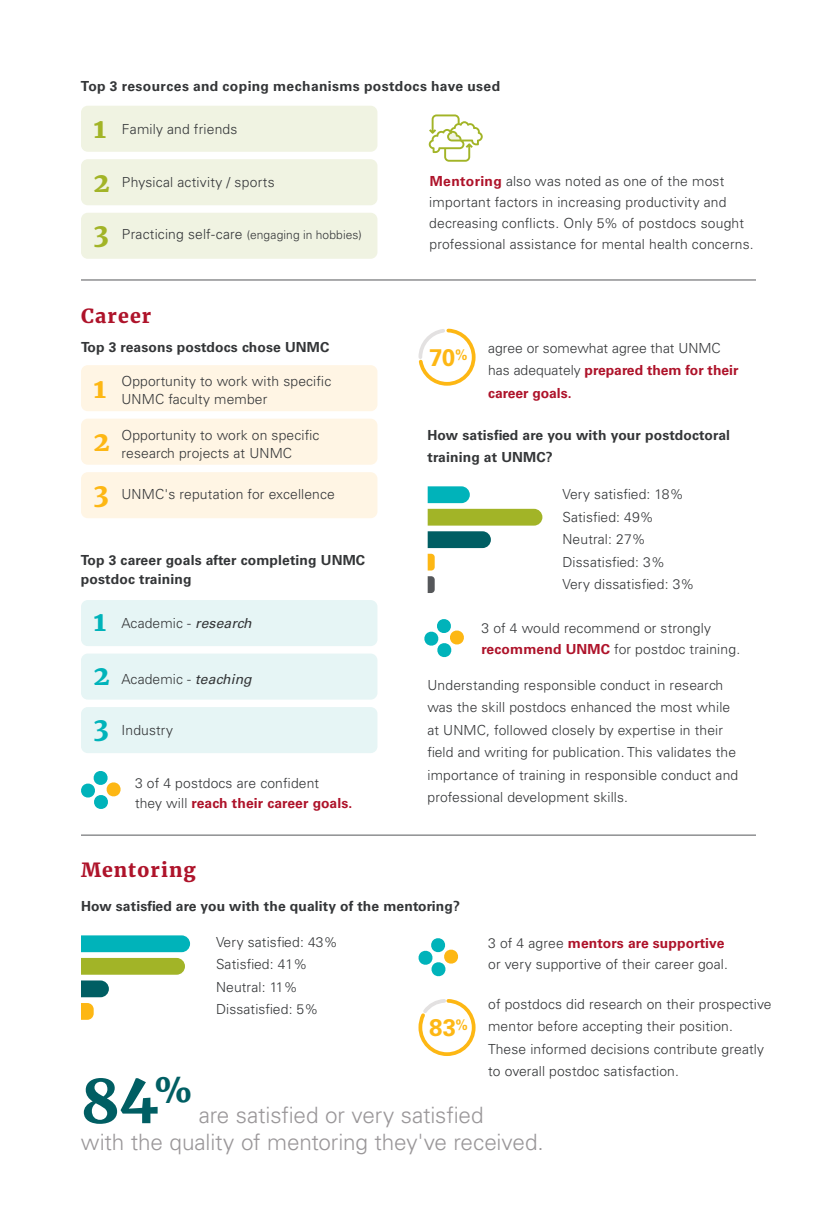
<style>
.page{position:relative;width:837px;height:1215px;background:#fff}
.page>*{position:absolute;margin:0;border:0;box-sizing:border-box;transform-origin:0 0}
.t1{font:900 60px "Merriweather";color:#005e63}
.t2{font:900 27px/52.3px "Merriweather";color:#fdb714}
.t3{font:900 27px/52.3px "Merriweather";color:#a2b427}
.t4{font:900 27px/54px "Merriweather";color:#00b3ba}
.t5{font:700 24px "Univers LT Std";color:#fdb714}
.t6{font:300 22.5px/27px "Univers LT Std";letter-spacing:-.005em;color:#9a9799}
.t7{font:900 19.5px "Merriweather";letter-spacing:.055em;color:#ae132a}
.Body_Copy{font:300 13.8px/22.5px "Univers LT Std";letter-spacing:.01em;color:#343638}
.t8{font:700 13.8px/19.5px "Univers LT Std";letter-spacing:.01em;color:#343638}
.s1{font-weight:700;color:#ae132a}
.s2{font-size:12px}
.s3{font-weight:400;font-style:italic}
</style>
<div class="page">
<div style="left:81px;top:365px;width:296px;height:46px;background:#fff5e4;border-radius:7px"></div>
<div style="left:81px;top:419px;width:296px;height:46px;background:#fff5e4;border-radius:7px"></div>
<div style="left:81px;top:472px;width:296px;height:46px;background:#fff5e4;border-radius:7px"></div>
<div style="left:81px;top:106px;width:296px;height:46px;background:#f0f3e2;border-radius:7px"></div>
<div style="left:81px;top:159px;width:296px;height:46px;background:#f0f3e2;border-radius:7px"></div>
<div style="left:81px;top:213px;width:296px;height:46px;background:#f0f3e2;border-radius:7px"></div>
<div style="left:81px;top:600px;width:296px;height:46px;background:#e6f5f5;border-radius:7px"></div>
<div style="left:81px;top:654px;width:296px;height:46px;background:#e6f5f5;border-radius:7px"></div>
<div style="left:81px;top:707px;width:296px;height:46px;background:#e6f5f5;border-radius:7px"></div>
<hr style="left:81px;top:835px;width:675px;height:1px;background:#55575a">
<hr style="left:81px;top:280px;width:675px;height:1px;background:#55575a">
<svg style="left:424px;top:619px;width:40px;height:39px"></svg>
<svg style="left:429px;top:114px;width:54px;height:48px"></svg>
<svg style="left:418px;top:999px;width:58px;height:57px"></svg>
<svg style="left:81px;top:771px;width:40px;height:38px"></svg>
<svg style="left:418px;top:938px;width:40px;height:39px"></svg>
<svg style="left:418px;top:328px;width:58px;height:58px"></svg>
<svg style="left:428px;top:486px;width:42px;height:17px"></svg>
<svg style="left:428px;top:509px;width:114px;height:39px"></svg>
<svg style="left:428px;top:554px;width:7px;height:39px"></svg>
<svg style="left:81px;top:935px;width:109px;height:17px;background:#09b5bc"></svg>
<svg style="left:81px;top:958px;width:104px;height:39px"></svg>
<svg style="left:81px;top:1003px;width:13px;height:17px"></svg>
<p class="t8" style="left:81px;top:77px;width:421px">Top 3 resources and coping mechanisms postdocs have used</p>
<p class="Body_Copy" style="left:122px;top:118px;width:117px">Family and friends</p>
<h2 class="t3" style="left:93px;top:102px;width:18px">1<br>2<br>3</h2>
<p class="Body_Copy" style="left:429px;top:171px;width:326px;line-height:21px"><span class="s1">Mentoring</span> also was noted as one of the most important factors in increasing productivity and decreasing conflicts. Only 5% of postdocs sought professional assistance for mental health concerns.</p>
<p class="Body_Copy" style="left:122px;top:170px;width:154px">Physical activity / sports</p>
<p class="Body_Copy" style="left:122px;top:223px;width:241px">Practicing self-care <span class="s2">(engaging in hobbies)</span></p>
<h2 class="t7" style="left:81px;top:302px;width:72px">Career</h2>
<p class="t8" style="left:81px;top:338px;width:250px">Top 3 reasons postdocs chose UNMC</p>
<p class="Body_Copy" style="left:122px;top:373px;width:211px;line-height:18px">Opportunity to work with specific<br>UNMC faculty member</p>
<p class="Body_Copy" style="left:122px;top:426px;width:199px;line-height:18px">Opportunity to work on specific research projects at UNMC</p>
<p class="Body_Copy" style="left:122px;top:483px;width:215px">UNMC's reputation for excellence</p>
<h2 class="t2" style="left:93px;top:361px;width:18px">1<br>2<br>3</h2>
<p class="t8" style="left:81px;top:550px;width:286px">Top 3 career goals after completing UNMC postdoc training</p>
<p class="Body_Copy" style="left:122px;top:612px;width:132px">Academic - <span class="s3">research</span></p>
<h2 class="t4" style="left:93px;top:594px;width:18px">1<br>2</h2>
<h2 class="t4" style="left:93px;top:700px;width:17px">3</h2>
<p class="Body_Copy" style="left:122px;top:668px;width:132px">Academic - <span class="s3">teaching</span></p>
<p class="Body_Copy" style="left:122px;top:719px;width:53px">Industry</p>
<p class="Body_Copy" style="left:135px;top:774px;width:219px;line-height:19.5px">3 of 4 postdocs are confident<br>they will <span class="s1">reach their career goals.</span></p>
<p class="t5" style="left:429px;top:344px;width:40px">70<sup>%</sup></p>
<p class="Body_Copy" style="left:488px;top:337px;width:252px">agree or somewhat agree that UNMC has adequately <span class="s1">prepared them for their career goals.</span></p>
<p class="t8" style="left:428px;top:424px;width:304px;line-height:22.5px">How satisfied are you with your postdoctoral training at UNMC?</p>
<p class="Body_Copy" style="left:563px;top:483px;width:133px">Very satisfied: 18%<br>Satisfied: 49%<br>Neutral: 27%<br>Dissatisfied: 3%<br>Very dissatisfied: 3%</p>
<p class="Body_Copy" style="left:482px;top:617px;width:260px;line-height:21px">3 of 4 would recommend or strongly <span class="s1">recommend UNMC</span> for postdoc training.</p>
<p class="Body_Copy" style="left:428px;top:673px;width:312px">Understanding responsible conduct in research was the skill postdocs enhanced the most while at UNMC, followed closely by expertise in their field and writing for publication. This validates the importance of training in responsible conduct and professional development skills.</p>
<h2 class="t7" style="left:81px;top:856px;width:116px">Mentoring</h2>
<p class="t8" style="left:81px;top:897px;width:381px">How satisfied are you with the quality of the mentoring?</p>
<p class="Body_Copy" style="left:216px;top:931px;width:123px">Very satisfied: 43%<br>Satisfied: 41%<br>Neutral: 11%<br>Dissatisfied: 5%</p>
<p class="Body_Copy" style="left:488px;top:933px;width:241px;line-height:21px">3 of 4 agree <span class="s1">mentors are supportive </span>or very supportive of their career goal.</p>
<p class="Body_Copy" style="left:488px;top:993px;width:285px">of postdocs did research on their prospective mentor before accepting their position.<br>These informed decisions contribute greatly to overall postdoc satisfaction.</p>
<p class="t5" style="left:429px;top:1014px;width:40px">83<sup>%</sup></p>
<p class="t1" style="left:81px;top:1060px;width:113px">84<sup>%</sup></p>
<p class="t6" style="left:81px;top:1102px;width:464px;text-indent:118px">are satisfied or very satisfied<br>with the quality of mentoring they've received.</p>
</div>
